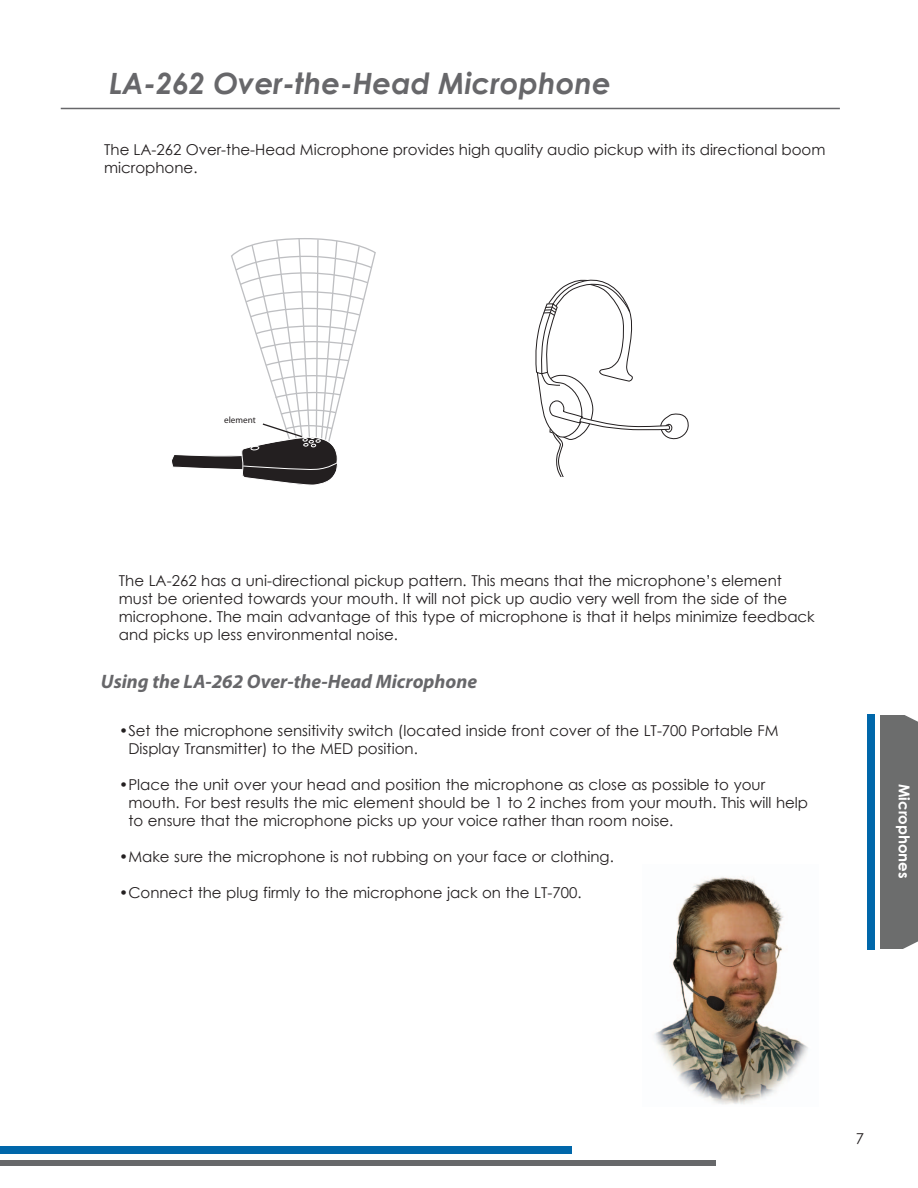
<style>
.page{position:relative;width:918px;height:1188px;background:#fff}
.page>*{position:absolute;margin:0;border:0;box-sizing:border-box;transform-origin:0 0}
.t1{font:italic 700 29.4px "Century Gothic";color:#67676a}
.t2{font:italic 700 19.5px "Myriad Pro";color:#67676a}
.t3{font:15px/18px "Century Gothic";color:#231f20}
.t4{font:700 15px "Century Gothic";color:#fff}
.t5{font:italic 9.15px "Avant Garde";color:#231f20}
</style>
<div class="page">
<div style="left:0;top:1160px;width:715px;height:6px;background:#67686a"></div>
<div style="left:0;top:1147px;width:572px;height:7px;background:#0067aa"></div>
<div style="left:880px;top:715px;width:38px;height:234px;background:#6c6d6d"></div>
<svg style="left:905px;top:715px;width:13px;height:7px"></svg>
<div style="left:868px;top:714px;width:7px;height:236px;background:#0067aa"></div>
<svg style="left:903px;top:941px;width:15px;height:8px"></svg>
<hr style="left:61px;top:108px;width:779px;height:1px;background:#67676a">
<svg style="left:535px;top:279px;width:154px;height:198px"></svg>
<svg style="left:172px;top:238px;width:204px;height:247px"></svg>
<img style="left:654px;top:877px;width:154px;height:228px">
<h1 class="t1" style="left:109px;top:61px;width:503px">LA-262 Over-the-Head Microphone</h1>
<p class="t3" style="left:104px;top:140px;width:723px">The LA-262 Over-the-Head Microphone provides high quality audio pickup with its directional boom microphone.</p>
<p class="t5" style="left:224px;top:415px;width:33px">element</p>
<p class="t3" style="left:119px;top:572px;width:697px">The LA-262 has a uni-directional pickup pattern. This means that the microphone’s element must be oriented towards your mouth. It will not pick up audio very well from the side of the microphone. The main advantage of this type of microphone is that it helps minimize feedback and picks up less environmental noise.</p>
<h2 class="t2" style="left:101px;top:669px;width:378px">Using the LA-262 Over-the-Head Microphone</h2>
<p class="t3" style="left:128px;top:721px;width:652px;text-indent:-9px">•Set the microphone sensitivity switch (located inside front cover of the LT-700 Portable FM<br>Display Transmitter) to the MED position.</p>
<p class="t3" style="left:128px;top:775px;width:681px;text-indent:-9px">•Place the unit over your head and position the microphone as close as possible to your mouth. For best results the mic element should be 1 to 2 inches from your mouth. This will help to ensure that the microphone picks up your voice rather than room noise.</p>
<p class="t3" style="left:119px;top:847px;width:496px">•Make sure the microphone is not rubbing on your face or clothing.</p>
<p class="t3" style="left:119px;top:883px;width:464px">•Connect the plug firmly to the microphone jack on the LT-700.</p>
<p class="t5" style="left:536px;top:600px;width:33px">element</p>
<p class="t4" style="left:916px;top:784px;width:96px;rotate:90deg">Microphones</p>
<p class="t3" style="left:856px;top:1129px;width:10px">7</p>
</div>
